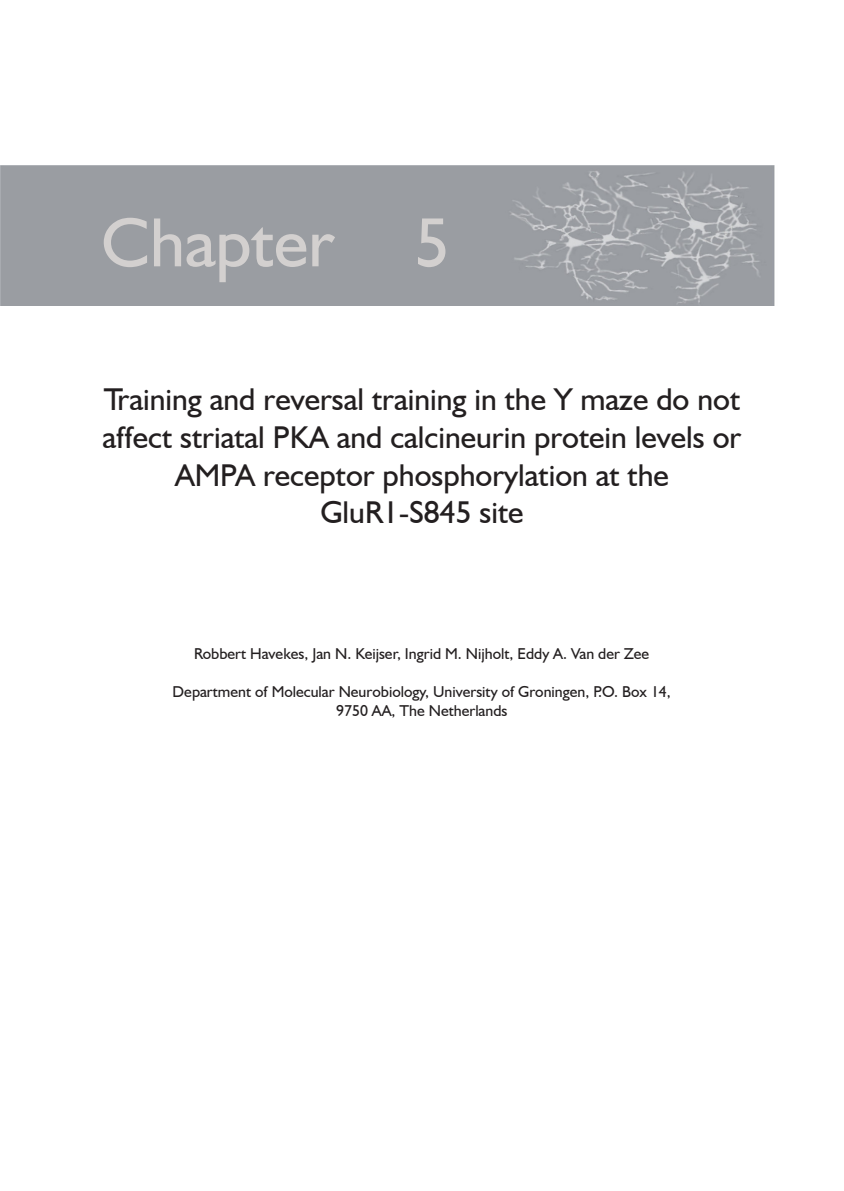
<style>
.page{position:relative;width:844px;height:1191px;background:#fff}
.page>*{position:absolute;margin:0;border:0;box-sizing:border-box;transform-origin:0 0}
.t1{font:70px "Humanist 521 BT";color:#d3d0cf}
.t2{font:31.5px/37.8px "Humanist 521 BT";color:#231f20;text-align:center}
.t3{font:15.75px "Humanist 521 BT";color:#231f20}
</style>
<div class="page">
<img style="left:1px;top:165px;width:774px;height:141px">
<p class="t1" style="left:101px;top:199px;width:350px">Chapter 5</p>
<p class="t2" style="left:103px;top:380px;width:640px">Training and reversal training in the Y maze do not affect striatal PKA and calcineurin protein levels or<br>AMPA receptor phosphorylation at the</p>
<p class="t2" style="left:320px;top:493px;width:205px">GluR1-S845 site</p>
<p class="t3" style="left:194px;top:644px;width:456px">Robbert Havekes, Jan N. Keijser, Ingrid M. Nijholt, Eddy A. Van der Zee</p>
<p class="t3" style="left:173px;top:682px;width:499px">Department of Molecular Neurobiology, University of Groningen, P.O. Box 14,</p>
<p class="t3" style="left:336px;top:701px;width:173px">9750 AA, The Netherlands</p>
</div>
